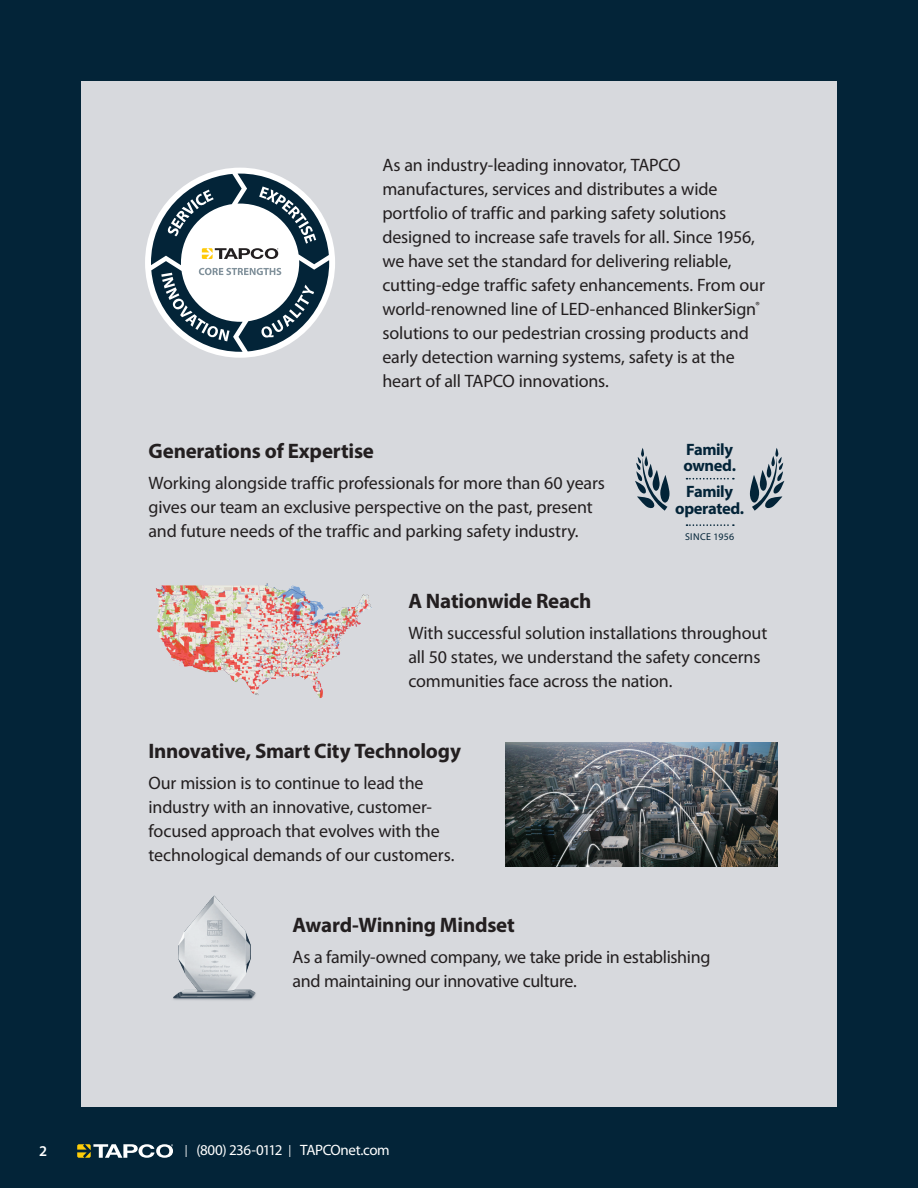
<style>
.page{position:relative;width:918px;height:1188px;background:#032438}
.page>*{position:absolute;margin:0;border:0;box-sizing:border-box;transform-origin:0 0}
.t1{font:700 21px "Myriad Pro";letter-spacing:-.015em;color:#231f20}
.t2{font:18px/24px "Myriad Pro";letter-spacing:-.01em;color:#231f20}
.t3{font:700 16.5px/16.6px "Myriad Pro";letter-spacing:-.025em;color:#032438}
.t4{font:15px "Myriad Pro";letter-spacing:-.03em;color:#fff}
.t5{font:600 15px "Myriad Pro";color:#fff}
.t6{font:9.9px "Myriad Pro";letter-spacing:.03em;color:#032438}
.s1{font-size:12px}
</style>
<div class="page">
<div style="left:81px;top:81px;width:756px;height:1026px;background:#d7d9dd"></div>
<svg style="left:77px;top:1144px;width:96px;height:14px"></svg>
<div style="left:145px;top:168px;width:190px;height:190px;background:#fff;border-radius:50%"></div>
<svg style="left:151px;top:174px;width:178px;height:178px"></svg>
<svg style="left:635px;top:448px;width:35px;height:63px"></svg>
<svg style="left:750px;top:448px;width:34px;height:63px"></svg>
<svg style="left:687px;top:524px;width:47px;height:2px"></svg>
<svg style="left:687px;top:478px;width:47px;height:2px"></svg>
<img style="left:173px;top:895px;width:83px;height:105px">
<img style="left:505px;top:742px;width:273px;height:124px">
<img style="left:155px;top:583px;width:217px;height:115px">
<p class="t5" style="left:39px;top:1142px;width:10px">2</p>
<p class="t2" style="left:382px;top:153px;width:384px">As an industry-leading innovator, TAPCO manufactures, services and distributes a wide portfolio of traffic and parking safety solutions designed to increase safe travels for all. Since 1956, we have set the standard for delivering reliable, cutting-edge traffic safety enhancements. From our world-renowned line of LED-enhanced BlinkerSign<sup>® </sup>solutions to our pedestrian crossing products and early detection warning systems, safety is at the heart of all TAPCO innovations.</p>
<p class="t1" style="left:148px;top:437px;width:227px">Generations of Expertise</p>
<p class="t2" style="left:148px;top:471px;width:458px">Working alongside traffic professionals for more than 60 years gives our team an exclusive perspective on the past, present and future needs of the traffic and parking safety industry.</p>
<p class="t3" style="left:683px;top:440px;width:54px">Family owned.</p>
<p class="t3" style="left:675px;top:483px;width:70px;text-align:center">Family operated.</p>
<p class="t6" style="left:685px;top:530px;width:51px">SINCE 1956</p>
<p class="t1" style="left:408px;top:587px;width:185px">A Nationwide Reach</p>
<p class="t2" style="left:408px;top:621px;width:360px">With successful solution installations throughout all 50 states, we understand the safety concerns communities face across the nation.</p>
<p class="t1" style="left:148px;top:737px;width:314px">Innovative, Smart City Technology</p>
<p class="t2" style="left:148px;top:771px;width:308px">Our mission is to continue to lead the industry with an innovative, customer&shy;focused approach that evolves with the technological demands of our customers.</p>
<p class="t1" style="left:293px;top:911px;width:224px">Award-Winning Mindset</p>
<p class="t2" style="left:293px;top:945px;width:419px">As a family-owned company, we take pride in establishing and maintaining our innovative culture.</p>
<p class="t4" style="left:185px;top:1141px;width:206px"><span class="s1">|</span> (800) 236-0112 <span class="s1">|</span> TAPCOnet.com</p>
</div>
